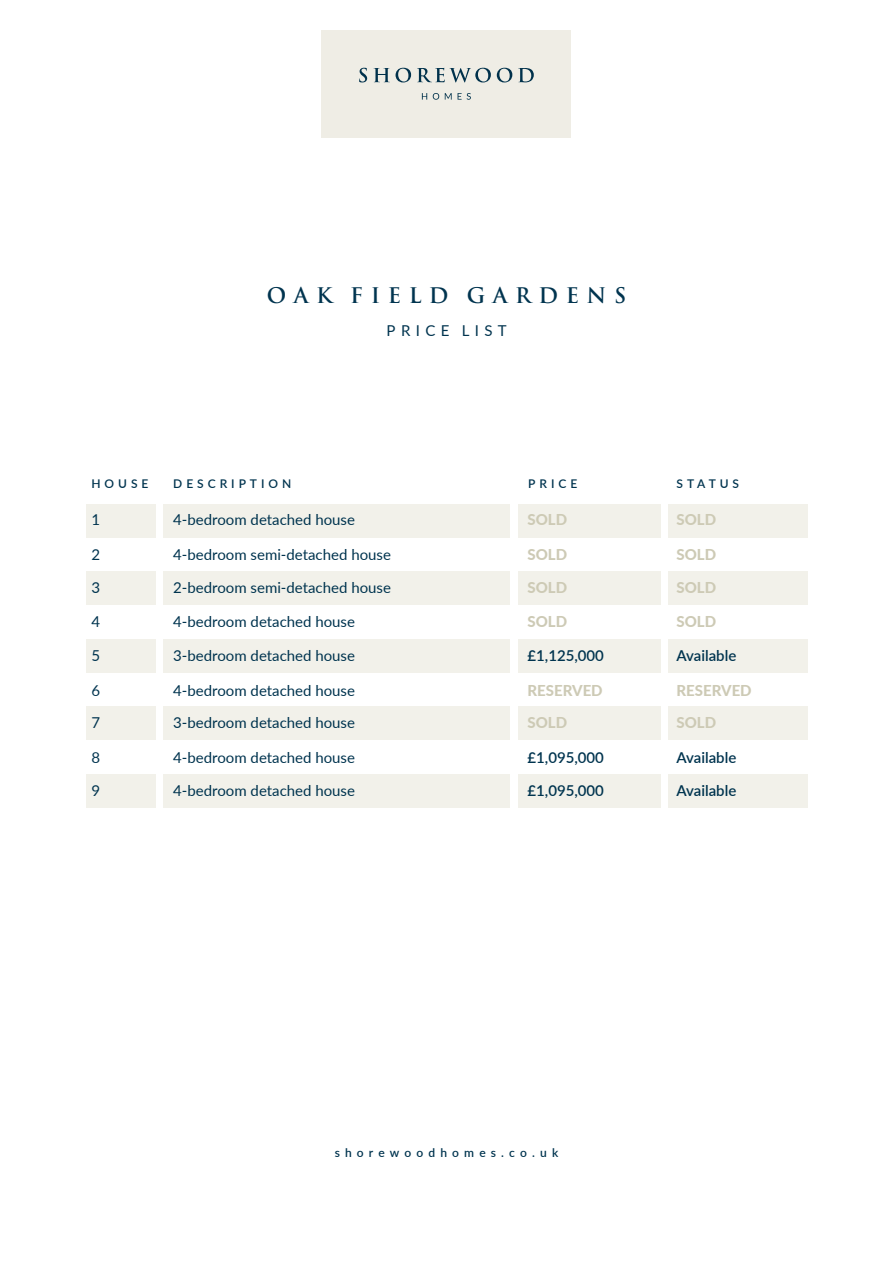
<style>
.page{position:relative;width:893px;height:1263px;background:#fff}
.page>*{position:absolute;margin:0;border:0;box-sizing:border-box;transform-origin:0 0}
.t1{font:700 21px "Trajan Pro";letter-spacing:.36em;color:#00344f}
.t2{font:15px "Lato";color:#00344f}
.t3{font:600 15px "Lato";color:#00344f}
.t4{font:800 15px "Lato";color:#cdcab5}
.t5{font:15px "Lato";letter-spacing:.36em;color:#00344f}
.t6{font:600 12px "Lato";letter-spacing:.33em;color:#00344f}
.t7{font:600 12px "Lato";letter-spacing:.43em;color:#00344f}
</style>
<div class="page">
<div style="left:86px;top:504px;width:69px;height:33px;background:#f2f1ea"></div>
<div style="left:86px;top:706px;width:69px;height:34px;background:#f2f1ea"></div>
<div style="left:163px;top:504px;width:347px;height:33px;background:#f2f1ea"></div>
<div style="left:163px;top:706px;width:347px;height:34px;background:#f2f1ea"></div>
<div style="left:518px;top:504px;width:143px;height:33px;background:#f2f1ea"></div>
<div style="left:518px;top:706px;width:143px;height:34px;background:#f2f1ea"></div>
<div style="left:668px;top:504px;width:140px;height:33px;background:#f2f1ea"></div>
<div style="left:668px;top:706px;width:140px;height:34px;background:#f2f1ea"></div>
<div style="left:86px;top:571px;width:69px;height:34px;background:#f2f1ea"></div>
<div style="left:86px;top:774px;width:69px;height:34px;background:#f2f1ea"></div>
<div style="left:86px;top:639px;width:69px;height:33px;background:#f2f1ea"></div>
<div style="left:163px;top:571px;width:347px;height:34px;background:#f2f1ea"></div>
<div style="left:163px;top:774px;width:347px;height:34px;background:#f2f1ea"></div>
<div style="left:163px;top:639px;width:347px;height:33px;background:#f2f1ea"></div>
<div style="left:518px;top:571px;width:143px;height:34px;background:#f2f1ea"></div>
<div style="left:518px;top:774px;width:143px;height:34px;background:#f2f1ea"></div>
<div style="left:518px;top:639px;width:143px;height:33px;background:#f2f1ea"></div>
<div style="left:668px;top:571px;width:140px;height:34px;background:#f2f1ea"></div>
<div style="left:668px;top:774px;width:140px;height:34px;background:#f2f1ea"></div>
<div style="left:668px;top:639px;width:140px;height:33px;background:#f2f1ea"></div>
<div style="left:322px;top:30px;width:249px;height:108px;background:#efede5"></div>
<svg style="left:359px;top:68px;width:8px;height:14px"></svg>
<svg style="left:374px;top:68px;width:16px;height:14px"></svg>
<svg style="left:396px;top:68px;width:15px;height:14px"></svg>
<svg style="left:417px;top:68px;width:74px;height:14px"></svg>
<svg style="left:497px;top:68px;width:15px;height:14px"></svg>
<svg style="left:518px;top:68px;width:16px;height:14px"></svg>
<svg style="left:422px;top:93px;width:5px;height:7px"></svg>
<svg style="left:433px;top:93px;width:6px;height:7px"></svg>
<svg style="left:445px;top:93px;width:7px;height:7px"></svg>
<svg style="left:458px;top:93px;width:13px;height:7px"></svg>
<p class="t1" style="left:267px;top:283px;width:361px">OAK FIELD GARDENS</p>
<p class="t5" style="left:387px;top:320px;width:122px">PRICE LIST</p>
<p class="t6" style="left:91px;top:475px;width:59px">HOUSE</p>
<p class="t6" style="left:173px;top:475px;width:119px">DESCRIPTION</p>
<p class="t6" style="left:528px;top:475px;width:51px">PRICE</p>
<p class="t6" style="left:676px;top:475px;width:64px">STATUS</p>
<p class="t2" style="left:91px;top:509px;width:10px">1</p>
<p class="t2" style="left:173px;top:509px;width:183px">4-bedroom detached house</p>
<p class="t4" style="left:527px;top:509px;width:41px">SOLD</p>
<p class="t4" style="left:676px;top:509px;width:41px">SOLD</p>
<p class="t2" style="left:91px;top:544px;width:10px">2</p>
<p class="t2" style="left:173px;top:544px;width:219px">4-bedroom semi-detached house</p>
<p class="t4" style="left:527px;top:544px;width:41px">SOLD</p>
<p class="t4" style="left:676px;top:544px;width:41px">SOLD</p>
<p class="t2" style="left:91px;top:577px;width:10px">3</p>
<p class="t2" style="left:173px;top:577px;width:219px">2-bedroom semi-detached house</p>
<p class="t4" style="left:527px;top:576px;width:41px">SOLD</p>
<p class="t4" style="left:676px;top:576px;width:41px">SOLD</p>
<p class="t2" style="left:91px;top:611px;width:10px">4</p>
<p class="t2" style="left:173px;top:611px;width:183px">4-bedroom detached house</p>
<p class="t2" style="left:91px;top:644px;width:10px">5</p>
<p class="t2" style="left:173px;top:644px;width:183px">3-bedroom detached house</p>
<p class="t2" style="left:91px;top:679px;width:10px">6</p>
<p class="t2" style="left:173px;top:679px;width:183px">4-bedroom detached house</p>
<p class="t4" style="left:527px;top:610px;width:41px">SOLD</p>
<p class="t3" style="left:527px;top:644px;width:78px">£1,125,000</p>
<p class="t4" style="left:527px;top:679px;width:77px">RESERVED</p>
<p class="t4" style="left:676px;top:610px;width:41px">SOLD</p>
<p class="t3" style="left:676px;top:644px;width:61px">Available</p>
<p class="t4" style="left:676px;top:679px;width:77px">RESERVED</p>
<p class="t2" style="left:91px;top:712px;width:10px">7</p>
<p class="t2" style="left:173px;top:712px;width:183px">3-bedroom detached house</p>
<p class="t4" style="left:527px;top:711px;width:41px">SOLD</p>
<p class="t4" style="left:676px;top:711px;width:41px">SOLD</p>
<p class="t2" style="left:91px;top:747px;width:10px">8</p>
<p class="t2" style="left:173px;top:747px;width:183px">4-bedroom detached house</p>
<p class="t3" style="left:527px;top:747px;width:78px">£1,095,000</p>
<p class="t3" style="left:676px;top:747px;width:61px">Available</p>
<p class="t2" style="left:91px;top:779px;width:10px">9</p>
<p class="t2" style="left:173px;top:779px;width:183px">4-bedroom detached house</p>
<p class="t3" style="left:527px;top:779px;width:78px">£1,095,000</p>
<p class="t3" style="left:676px;top:779px;width:61px">Available</p>
<p class="t7" style="left:335px;top:1144px;width:225px">shorewoodhomes.co.uk</p>
</div>
